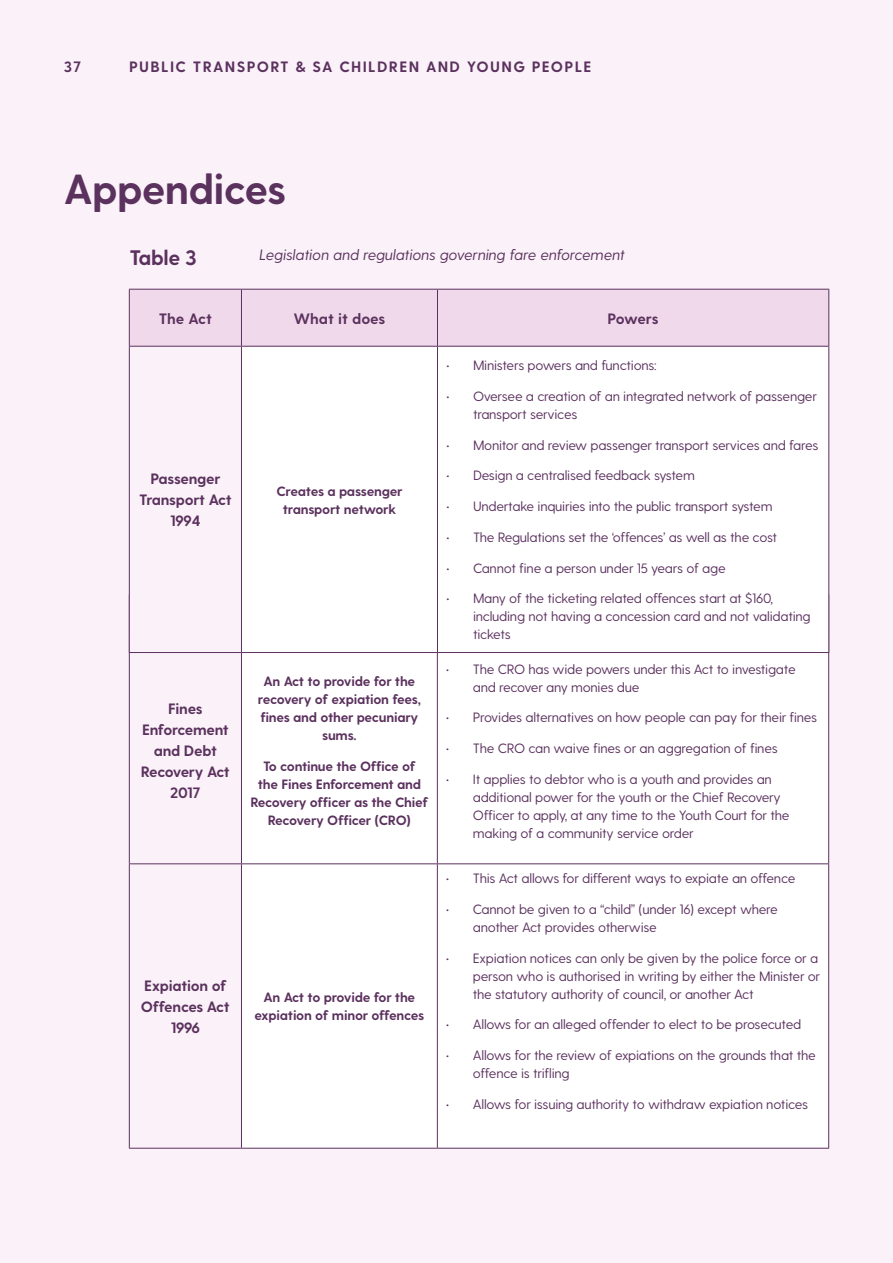
<style>
.page{position:relative;width:893px;height:1263px;background:#faf2f8}
.page>*{position:absolute;margin:0;border:0;box-sizing:border-box;transform-origin:0 0}
.t1{font:700 42px "Greycliff CF";letter-spacing:-.02em;color:#5b315e}
.t2{font:700 21px "Greycliff CF";letter-spacing:-.02em;color:#5b315e}
.t3{font:700 15px/21px "Greycliff CF";letter-spacing:-.02em;color:#5b315e;text-align:center}
.t4{font:italic 15px "Greycliff CF";color:#5b315e}
.t5{font:700 15px "Greycliff CF";letter-spacing:.09em;color:#5b315e}
.t6{font:13.5px/18px "Greycliff CF";letter-spacing:-.02em;color:#5b315e}
.t7{font:700 13.5px/18px "Greycliff CF";letter-spacing:-.02em;color:#5b315e;text-align:center}
</style>
<div class="page">
<div style="left:242px;top:653px;width:586px;height:495px;background:#fff"></div>
<hr style="left:129px;top:637px;width:1px;height:226px;background:#5b315e">
<hr style="left:241px;top:637px;width:1px;height:226px;background:#5b315e">
<hr style="left:437px;top:637px;width:1px;height:226px;background:#5b315e">
<hr style="left:828px;top:637px;width:1px;height:226px;background:#5b315e">
<hr style="left:129px;top:863px;width:112px;height:1px;background:#5b315e">
<hr style="left:129px;top:864px;width:1px;height:284px;background:#5b315e">
<hr style="left:241px;top:863px;width:196px;height:1px;background:#5b315e">
<hr style="left:241px;top:864px;width:1px;height:284px;background:#5b315e">
<hr style="left:437px;top:863px;width:392px;height:1px;background:#5b315e">
<hr style="left:437px;top:864px;width:1px;height:284px;background:#5b315e">
<hr style="left:828px;top:864px;width:1px;height:284px;background:#5b315e">
<hr style="left:129px;top:1148px;width:112px;height:1px;background:#5b315e">
<hr style="left:241px;top:1148px;width:196px;height:1px;background:#5b315e">
<hr style="left:437px;top:1148px;width:392px;height:1px;background:#5b315e">
<div style="left:130px;top:290px;width:698px;height:56px;background:#f0d9ea"></div>
<div style="left:242px;top:347px;width:586px;height:305px;background:#fff"></div>
<hr style="left:129px;top:289px;width:112px;height:1px;background:#5b315e">
<hr style="left:129px;top:290px;width:1px;height:56px;background:#5b315e">
<hr style="left:241px;top:289px;width:196px;height:1px;background:#5b315e">
<hr style="left:241px;top:290px;width:1px;height:56px;background:#5b315e">
<hr style="left:437px;top:289px;width:392px;height:1px;background:#5b315e">
<hr style="left:437px;top:290px;width:1px;height:56px;background:#5b315e">
<hr style="left:828px;top:290px;width:1px;height:56px;background:#5b315e">
<hr style="left:129px;top:346px;width:112px;height:1px;background:#5b315e">
<hr style="left:129px;top:347px;width:1px;height:305px;background:#5b315e">
<hr style="left:241px;top:346px;width:196px;height:1px;background:#5b315e">
<hr style="left:241px;top:347px;width:1px;height:305px;background:#5b315e">
<hr style="left:437px;top:346px;width:392px;height:1px;background:#5b315e">
<hr style="left:437px;top:347px;width:1px;height:305px;background:#5b315e">
<hr style="left:828px;top:347px;width:1px;height:305px;background:#5b315e">
<hr style="left:129px;top:652px;width:112px;height:1px;background:#5b315e">
<hr style="left:241px;top:652px;width:196px;height:1px;background:#5b315e">
<hr style="left:437px;top:652px;width:392px;height:1px;background:#5b315e">
<p class="t3" style="left:64px;top:57px;width:19px">37</p>
<p class="t5" style="left:129px;top:58px;width:464px">PUBLIC TRANSPORT &amp; SA CHILDREN AND YOUNG PEOPLE</p>
<h1 class="t1" style="left:64px;top:164px;width:224px">Appendices</h1>
<h2 class="t2" style="left:129px;top:245px;width:69px">Table 3</h2>
<p class="t4" style="left:260px;top:246px;width:367px">Legislation and regulations governing fare enforcement</p>
<p class="t3" style="left:159px;top:309px;width:55px">The Act</p>
<p class="t3" style="left:293px;top:309px;width:94px">What it does</p>
<p class="t3" style="left:607px;top:309px;width:53px">Powers</p>
<p class="t3" style="left:139px;top:469px;width:94px">Passenger<br>Transport Act<br>1994</p>
<p class="t3" style="left:141px;top:699px;width:90px">Fines<br>Enforcement and Debt<br>Recovery Act<br>2017</p>
<p class="t3" style="left:141px;top:976px;width:90px">Expiation of<br>Offences Act<br>1996</p>
<p class="t7" style="left:276px;top:483px;width:128px">Creates a passenger transport network</p>
<p class="t7" style="left:258px;top:673px;width:165px">An Act to provide for the recovery of expiation fees, fines and other pecuniary sums.</p>
<p class="t7" style="left:250px;top:758px;width:179px">To continue the Office of<br>the Fines Enforcement and<br>Recovery officer as the Chief<br>Recovery Officer (CRO)</p>
<p class="t7" style="left:254px;top:989px;width:171px">An Act to provide for the expiation of minor offences</p>
<p class="t6" style="left:446px;top:357px;width:212px">• Ministers powers and functions:</p>
<p class="t6" style="left:473px;top:387px;width:345px;text-indent:-27px">• Oversee a creation of an integrated network of passenger transport services</p>
<p class="t6" style="left:446px;top:436px;width:374px">• Monitor and review passenger transport services and fares</p>
<p class="t6" style="left:446px;top:467px;width:250px">• Design a centralised feedback system</p>
<p class="t6" style="left:446px;top:498px;width:328px">• Undertake inquiries into the public transport system</p>
<p class="t6" style="left:446px;top:528px;width:333px">• The Regulations set the ‘offences’ as well as the cost</p>
<p class="t6" style="left:446px;top:559px;width:281px">• Cannot fine a person under 15 years of age</p>
<p class="t6" style="left:473px;top:590px;width:339px;text-indent:-27px">• Many of the ticketing related offences start at $160, including not having a concession card and not validating tickets</p>
<p class="t3" style="left:607px;top:606px;width:53px">Powers</p>
<p class="t6" style="left:473px;top:660px;width:324px;text-indent:-27px">• The CRO has wide powers under this Act to investigate and recover any monies due</p>
<p class="t6" style="left:446px;top:709px;width:373px">• Provides alternatives on how people can pay for their fines</p>
<p class="t6" style="left:446px;top:740px;width:333px">• The CRO can waive fines or an aggregation of fines</p>
<p class="t6" style="left:473px;top:770px;width:318px;text-indent:-27px">• It applies to debtor who is a youth and provides an additional power for the youth or the Chief Recovery Officer to apply, at any time to the Youth Court for the making of a community service order</p>
<p class="t6" style="left:446px;top:870px;width:351px">• This Act allows for different ways to expiate an offence</p>
<p class="t6" style="left:473px;top:900px;width:307px;text-indent:-27px">• Cannot be given to a “child” (under 16) except where another Act provides otherwise</p>
<p class="t6" style="left:473px;top:949px;width:349px;text-indent:-27px">• Expiation notices can only be given by the police force or a person who is authorised in writing by either the Minister or the statutory authority of council, or another Act</p>
<p class="t6" style="left:446px;top:1016px;width:357px">• Allows for an alleged offender to elect to be prosecuted</p>
<p class="t6" style="left:473px;top:1047px;width:345px;text-indent:-27px">• Allows for the review of expiations on the grounds that the offence is trifling</p>
<p class="t6" style="left:446px;top:1095px;width:364px">• Allows for issuing authority to withdraw expiation notices</p>
</div>
